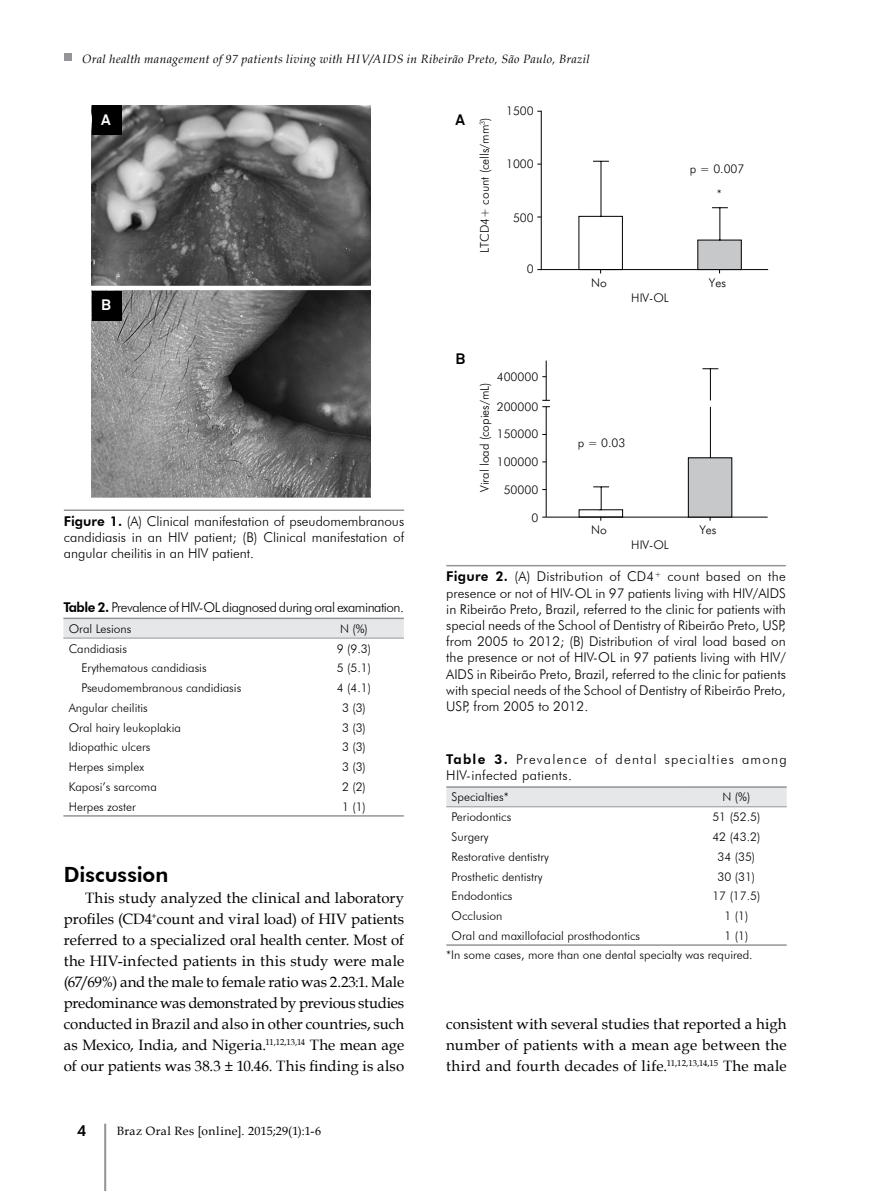
<style>
.page{position:relative;width:893px;height:1191px;background:#fff}
.page>*{position:absolute;margin:0;border:0;box-sizing:border-box;transform-origin:0 0}
.t1{font:800 21px "Futura BT";color:#000}
.t2{font:15px/21px "Book Antiqua";letter-spacing:.015em;color:#000;text-align:justify}
.t3{font:700 15px "Akkurat Pro";color:#000}
.t4{font:700 15px "Akkurat Pro";color:#fff}
.t5{font:800 15px "Futura BT";color:#000}
.t6{font:300 13.5px/16.2px "Futura BT";color:#000;text-align:justify}
.t7{font:300 13.5px/16.2px "Futura BT";letter-spacing:.09em;color:#000}
.t8{font:300 13.5px "Futura BT";letter-spacing:-.035em;color:#000}
.t9{font:300 12px/24.5px "Futura BT";color:#000;text-align:center}
.t10{font:italic 12px "Book Antiqua";letter-spacing:.03em;color:#000}
.t11{font:12px "Book Antiqua";letter-spacing:.03em;color:#000}
.t12{font:300 1.65px "Futura BT";color:#000;scale:7.34 1}
.s1{font-weight:800}
</style>
<div class="page">
<div style="left:64px;top:53px;width:7px;height:8px;background:#939598"></div>
<hr style="left:541px;top:111px;width:1px;height:158px;background:#000">
<hr style="left:541px;top:269px;width:227px;height:1px;background:#000">
<hr style="left:546px;top:407px;width:1px;height:110px;background:#000">
<hr style="left:546px;top:360px;width:1px;height:40px;background:#000">
<hr style="left:546px;top:517px;width:222px;height:1px;background:#000">
<svg style="left:542px;top:400px;width:8px;height:7px"></svg>
<svg style="left:593px;top:160px;width:16px;height:47px"></svg>
<svg style="left:578px;top:207px;width:164px;height:311px"></svg>
<svg style="left:688px;top:368px;width:45px;height:153px"></svg>
<hr style="left:446px;top:565px;width:340px;height:1px;background:#939598">
<img style="left:92px;top:105px;width:278px;height:392px">
<hr style="left:64px;top:509px;width:340px;height:2px;background:#939598">
<div style="left:92px;top:105px;width:30px;height:30px;background:#000"></div>
<div style="left:92px;top:291px;width:30px;height:29px;background:#000"></div>
<svg style="left:63px;top:619px;width:341px;height:19px;background:#e3e4e5"></svg>
<hr style="left:63px;top:617px;width:241px;height:2px;background:#939598">
<hr style="left:304px;top:617px;width:100px;height:2px;background:#939598">
<hr style="left:63px;top:815px;width:241px;height:1px;background:#939598">
<hr style="left:304px;top:815px;width:100px;height:1px;background:#939598">
<hr style="left:63px;top:638px;width:241px;height:1px;background:#939598">
<hr style="left:304px;top:638px;width:100px;height:1px;background:#939598">
<div style="left:446px;top:787px;width:341px;height:19px;background:#e6e7e8"></div>
<hr style="left:446px;top:786px;width:240px;height:1px;background:#939598">
<hr style="left:686px;top:786px;width:101px;height:1px;background:#939598">
<hr style="left:446px;top:806px;width:240px;height:1px;background:#939598">
<hr style="left:686px;top:806px;width:101px;height:1px;background:#939598">
<hr style="left:446px;top:944px;width:240px;height:1px;background:#939598">
<hr style="left:686px;top:944px;width:101px;height:1px;background:#939598">
<hr style="left:104px;top:1123px;width:2px;height:68px;background:#939598">
<p class="t10" style="left:82px;top:51px;width:509px">Oral health management of 97 patients living with HIV/AIDS in Ribeirão Preto, São Paulo, Brazil</p>
<p class="t4" style="left:101px;top:110px;width:11px">A</p>
<p class="t3" style="left:455px;top:110px;width:11px">A</p>
<p class="t9" style="left:472px;top:253px;width:137px;rotate:-90deg">LTCD4+ count (cells/mm<sup>3</sup>)</p>
<p class="t9" style="left:506px;top:99px;width:29px">1500</p>
<p class="t9" style="left:506px;top:152px;width:29px">1000</p>
<p class="t9" style="left:513px;top:205px;width:22px">500</p>
<p class="t9" style="left:527px;top:257px;width:8px">0</p>
<p class="t9" style="left:690px;top:157px;width:56px">p = 0.007 *</p>
<p class="t4" style="left:101px;top:296px;width:11px">B</p>
<p class="t6" style="left:64px;top:513px;width:342px"><span class="s1">Figure 1.</span> (A) Clinical manifestation of pseudomembranous candidiasis in an HIV patient; (B) Clinical manifestation of angular cheilitis in an HIV patient.</p>
<p class="t8" style="left:63px;top:598px;width:342px"><span class="s1">Table 2.</span> Prevalence of HIV-OL diagnosed during oral examination.</p>
<p class="t9" style="left:69px;top:616px;width:64px">Oral Lesions</p>
<p class="t9" style="left:340px;top:616px;width:29px">N (%)</p>
<p class="t9" style="left:69px;top:636px;width:60px">Candidiasis</p>
<p class="t9" style="left:337px;top:636px;width:36px">9 (9.3)</p>
<p class="t9" style="left:81px;top:655px;width:127px">Erythematous candidiasis</p>
<p class="t9" style="left:337px;top:655px;width:36px">5 (5.1)</p>
<p class="t9" style="left:81px;top:675px;width:161px">Pseudomembranous candidiasis</p>
<p class="t9" style="left:337px;top:675px;width:36px">4 (4.1)</p>
<p class="t9" style="left:69px;top:695px;width:81px">Angular cheilitis</p>
<p class="t9" style="left:342px;top:695px;width:25px">3 (3)</p>
<p class="t9" style="left:69px;top:715px;width:114px">Oral hairy leukoplakia</p>
<p class="t9" style="left:342px;top:715px;width:25px">3 (3)</p>
<p class="t9" style="left:69px;top:734px;width:83px">Idiopathic ulcers</p>
<p class="t9" style="left:342px;top:734px;width:25px">3 (3)</p>
<p class="t9" style="left:69px;top:754px;width:77px">Herpes simplex</p>
<p class="t9" style="left:342px;top:754px;width:25px">3 (3)</p>
<p class="t9" style="left:69px;top:774px;width:90px">Kaposi’s sarcoma</p>
<p class="t9" style="left:342px;top:774px;width:25px">2 (2)</p>
<p class="t9" style="left:69px;top:794px;width:69px">Herpes zoster</p>
<p class="t9" style="left:342px;top:794px;width:25px">1 (1)</p>
<h1 class="t1" style="left:64px;top:862px;width:106px">Discussion</h1>
<p class="t2" style="left:64px;top:887px;width:342px;text-indent:21px">This study analyzed the clinical and laboratory profiles (CD4<sup>+</sup>count and viral load) of HIV patients referred to a specialized oral health center. Most of the HIV-infected patients in this study were male (67/69%) and the male to female ratio was 2.23:1. Male predominance was demonstrated by previous studies conducted in Brazil and also in other countries, such as Mexico, India, and Nigeria.<sup>11,12,13,14</sup> The mean age of our patients was 38.3 ± 10.46. This finding is also</p>
<p class="t5" style="left:77px;top:1121px;width:11px">4</p>
<p class="t11" style="left:117px;top:1122px;width:206px">Braz Oral Res [online]. 2015;29(1):1-6</p>
<p class="t9" style="left:591px;top:270px;width:17px">No</p>
<p class="t9" style="left:709px;top:270px;width:19px">Yes</p>
<p class="t3" style="left:455px;top:349px;width:11px">B</p>
<p class="t9" style="left:497px;top:364px;width:43px">400000</p>
<p class="t9" style="left:497px;top:394px;width:43px">200000</p>
<p class="t9" style="left:497px;top:421px;width:43px">150000</p>
<p class="t9" style="left:497px;top:449px;width:43px">100000</p>
<p class="t9" style="left:504px;top:477px;width:36px">50000</p>
<p class="t9" style="left:531px;top:505px;width:8px">0</p>
<p class="t9" style="left:472px;top:492px;width:111px;rotate:-90deg">Viral load (copies/mL)</p>
<p class="t9" style="left:631px;top:286px;width:39px">HIV-OL</p>
<p class="t9" style="left:578px;top:431px;width:49px">p = 0.03</p>
<p class="t12" style="left:598px;top:509px;width:2px">*</p>
<p class="t9" style="left:591px;top:518px;width:17px">No</p>
<p class="t9" style="left:699px;top:518px;width:19px">Yes</p>
<p class="t9" style="left:631px;top:533px;width:39px">HIV-OL</p>
<p class="t6" style="left:446px;top:568px;width:341px"><span class="s1">Figure 2.</span> (A) Distribution of CD4<sup>+</sup> count based on the presence or not of HIV-OL in 97 patients living with HIV/AIDS in Ribeirão Preto, Brazil, referred to the clinic for patients with special needs of the School of Dentistry of Ribeirão Preto, USP, from 2005 to 2012; (B) Distribution of viral load based on the presence or not of HIV-OL in 97 patients living with HIV/ AIDS in Ribeirão Preto, Brazil, referred to the clinic for patients with special needs of the School of Dentistry of Ribeirão Preto, USP, from 2005 to 2012.</p>
<p class="t7" style="left:446px;top:751px;width:342px"><span class="s1">Table 3.</span> Prevalence of dental specialties among<br>HIV-infected patients.</p>
<p class="t9" style="left:452px;top:785px;width:59px">Specialties*</p>
<p class="t9" style="left:722px;top:785px;width:29px">N (%)</p>
<p class="t9" style="left:452px;top:804px;width:61px">Periodontics</p>
<p class="t9" style="left:712px;top:804px;width:50px">51 (52.5)</p>
<p class="t9" style="left:452px;top:824px;width:39px">Surgery</p>
<p class="t9" style="left:712px;top:824px;width:50px">42 (43.2)</p>
<p class="t9" style="left:452px;top:844px;width:99px">Restorative dentistry</p>
<p class="t9" style="left:718px;top:844px;width:39px">34 (35)</p>
<p class="t9" style="left:452px;top:864px;width:93px">Prosthetic dentistry</p>
<p class="t9" style="left:718px;top:864px;width:39px">30 (31)</p>
<p class="t9" style="left:452px;top:883px;width:62px">Endodontics</p>
<p class="t9" style="left:712px;top:883px;width:50px">17 (17.5)</p>
<p class="t9" style="left:452px;top:903px;width:52px">Occlusion</p>
<p class="t9" style="left:724px;top:903px;width:25px">1 (1)</p>
<p class="t9" style="left:452px;top:923px;width:190px">Oral and maxillofacial prosthodontics</p>
<p class="t9" style="left:446px;top:926px;width:308px;line-height:18.8px;text-align:left;text-indent:278px">1 (1) *In some cases, more than one dental specialty was required.</p>
<p class="t2" style="left:446px;top:1013px;width:342px">consistent with several studies that reported a high number of patients with a mean age between the third and fourth decades of life.<sup>11,12,13,14,15</sup> The male</p>
</div>
